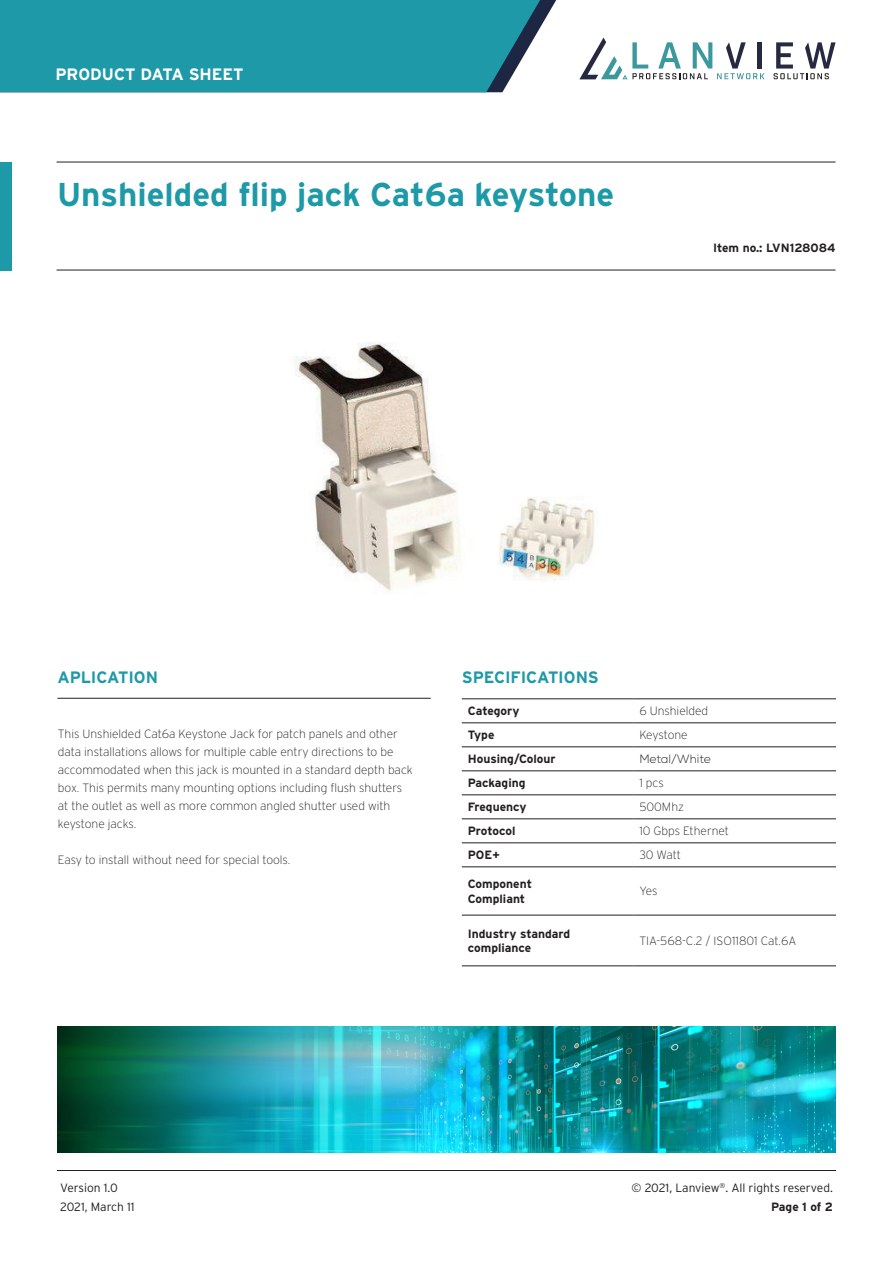
<style>
.page{position:relative;width:893px;height:1263px;background:#fff}
.page>*{position:absolute;margin:0;border:0;box-sizing:border-box;transform-origin:0 0}
.t1{font:700 33px "Interstate";color:#1e99a8}
.t2{font:700 16.5px "Interstate";letter-spacing:-.01em;color:#1e99a8}
.t3{font:700 16.5px "Interstate";color:#fff}
.Paragraph_Style_2{font:200 12px/18px "Interstate";color:#231f20}
.t4{font:700 12px/14.4px "Interstate";color:#231f20}
.t5{font:300 12px/19.2px "Interstate";color:#231f20}
.t6{font:300 12px "Nexa";letter-spacing:-.005em;color:#231f20}
.Paragraph_Style_2-2{font:200 12px "Interstate";letter-spacing:-.02em;color:#231f20}
.s1{font-weight:700}
</style>
<div class="page">
<svg style="left:540px;top:0;width:16px;height:28px"></svg>
<div style="left:0;top:0;width:540px;height:92px;background:#1e99a8"></div>
<svg style="left:579px;top:38px;width:186px;height:41px"></svg>
<svg style="left:774px;top:42px;width:61px;height:37px"></svg>
<hr style="left:57px;top:1170px;width:779px;height:1px;background:#231f20">
<hr style="left:57px;top:162px;width:778px;height:1px;background:#231f20">
<hr style="left:57px;top:270px;width:778px;height:1px;background:#231f20">
<div style="left:0;top:162px;width:12px;height:108px;background:#1e99a8"></div>
<img style="left:57px;top:1026px;width:779px;height:126px">
<hr style="left:57px;top:698px;width:374px;height:1px;background:#231f20">
<hr style="left:462px;top:698px;width:171px;height:1px;background:#231f20">
<hr style="left:633px;top:698px;width:203px;height:1px;background:#231f20">
<hr style="left:462px;top:722px;width:171px;height:1px;background:#231f20">
<hr style="left:633px;top:722px;width:203px;height:1px;background:#231f20">
<hr style="left:462px;top:746px;width:171px;height:1px;background:#231f20">
<hr style="left:633px;top:746px;width:203px;height:1px;background:#231f20">
<hr style="left:462px;top:770px;width:171px;height:1px;background:#231f20">
<hr style="left:633px;top:770px;width:203px;height:1px;background:#231f20">
<hr style="left:462px;top:794px;width:171px;height:1px;background:#231f20">
<hr style="left:633px;top:794px;width:203px;height:1px;background:#231f20">
<hr style="left:462px;top:818px;width:171px;height:1px;background:#231f20">
<hr style="left:633px;top:818px;width:203px;height:1px;background:#231f20">
<hr style="left:462px;top:842px;width:171px;height:1px;background:#231f20">
<hr style="left:633px;top:842px;width:203px;height:1px;background:#231f20">
<hr style="left:462px;top:866px;width:171px;height:1px;background:#231f20">
<hr style="left:633px;top:866px;width:203px;height:1px;background:#231f20">
<hr style="left:462px;top:915px;width:171px;height:1px;background:#231f20">
<hr style="left:633px;top:915px;width:203px;height:1px;background:#231f20">
<hr style="left:462px;top:965px;width:171px;height:1px;background:#231f20">
<hr style="left:633px;top:965px;width:203px;height:1px;background:#231f20">
<img style="left:294px;top:342px;width:301px;height:249px">
<h2 class="t3" style="left:55px;top:64px;width:190px">PRODUCT DATA SHEET</h2>
<p class="t1" style="left:57px;top:176px;width:559px">Unshielded flip jack Cat6a keystone</p>
<p class="t4" style="left:713px;top:240px;width:124px">Item no.: LVN128084</p>
<p class="t2" style="left:57px;top:668px;width:102px">APLICATION</p>
<p class="t2" style="left:462px;top:668px;width:138px">SPECIFICATIONS</p>
<p class="t4" style="left:468px;top:704px;width:53px">Category</p>
<p class="Paragraph_Style_2" style="left:639px;top:702px;width:70px">6 Unshielded</p>
<p class="t4" style="left:468px;top:728px;width:28px">Type</p>
<p class="Paragraph_Style_2-2" style="left:639px;top:728px;width:50px">Keystone</p>
<p class="t4" style="left:468px;top:752px;width:89px">Housing/Colour</p>
<p class="t6" style="left:639px;top:752px;width:73px">Metal/White</p>
<p class="t4" style="left:468px;top:776px;width:59px">Packaging</p>
<p class="Paragraph_Style_2" style="left:639px;top:774px;width:26px">1 pcs</p>
<p class="t4" style="left:468px;top:800px;width:60px">Frequency</p>
<p class="Paragraph_Style_2" style="left:639px;top:798px;width:46px">500Mhz</p>
<p class="t4" style="left:468px;top:824px;width:49px">Protocol</p>
<p class="Paragraph_Style_2" style="left:639px;top:822px;width:91px">10 Gbps Ethernet</p>
<p class="t4" style="left:468px;top:848px;width:33px">POE+</p>
<p class="Paragraph_Style_2" style="left:639px;top:846px;width:43px">30 Watt</p>
<p class="t4" style="left:468px;top:877px;width:66px">Component<br>Compliant</p>
<p class="Paragraph_Style_2" style="left:639px;top:882px;width:20px">Yes</p>
<p class="t4" style="left:468px;top:926px;width:104px">Industry standard compliance</p>
<p class="Paragraph_Style_2" style="left:639px;top:932px;width:158px">TIA-568-C.2 / ISO11801 Cat.6A</p>
<p class="Paragraph_Style_2" style="left:58px;top:725px;width:356px">This Unshielded Cat6a Keystone Jack for patch panels and other data installations allows for multiple cable entry directions to be accommodated when this jack is mounted in a standard depth back box. This permits many mounting options including flush shutters at the outlet as well as more common angled shutter used with keystone jacks.</p>
<p class="Paragraph_Style_2" style="left:58px;top:851px;width:234px">Easy to install without need for special tools.</p>
<p class="t5" style="left:60px;top:1178px;width:76px">Version 1.0<br>2021, March 11</p>
<p class="t5" style="left:631px;top:1178px;width:203px;text-align:right">© 2021, Lanview<sup>®</sup>. All rights reserved.<br><span class="s1">Page 1 of 2</span></p>
</div>
